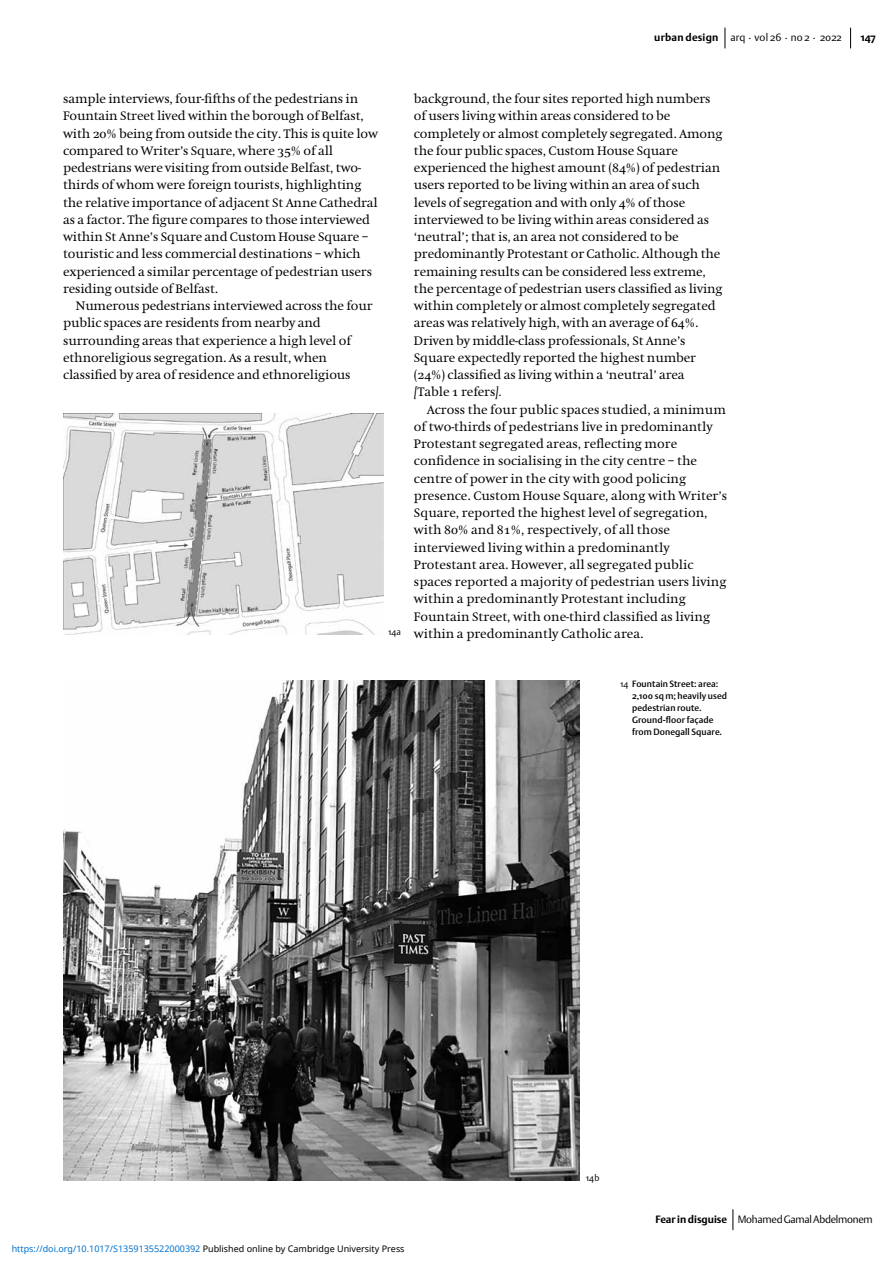
<style>
.page{position:relative;width:893px;height:1263px;background:#fff}
.page>*{position:absolute;margin:0;border:0;box-sizing:border-box;transform-origin:0 0}
.t1{font:12.75px/17.2px "Hollander";letter-spacing:-.01em;color:#000}
.t2{font:10.5px "DTL Argo ST Light";letter-spacing:-.02em;color:#000}
.t3{font:10.5px "DTL Argo ST Light";color:#000}
.t4{font:700 10.5px "DTL Argo ST";color:#000}
.t5{font:9px/12px "DTL Argo ST Medium";letter-spacing:.01em;color:#000}
.t6{font:9px "Noto Sans";color:#0172cf}
.t7{font:9px "DTL Argo ST Light";letter-spacing:.005em;color:#000}
.s1{font-family:"DTL Argo ST";font-weight:700}
.s2{font-family:"Hollander SC"}
.s3{font-style:italic}
.s4{font-family:"DTL Argo ST Light"}
.s5{color:#000}
</style>
<div class="page">
<svg style="left:725px;top:28px;width:1px;height:20px"></svg>
<svg style="left:850px;top:28px;width:1px;height:20px"></svg>
<svg style="left:733px;top:1209px;width:1px;height:21px"></svg>
<img style="left:63px;top:414px;width:320px;height:220px">
<img style="left:63px;top:680px;width:517px;height:501px">
<p class="t3" style="left:654px;top:31px;width:189px"><span class="s1">urban design</span> arq . vol 26 . no 2 . 2022</p>
<p class="t4" style="left:861px;top:31px;width:17px">147</p>
<p class="t1" style="left:63px;top:90px;width:316px">sample interviews, four-fifths of the pedestrians in Fountain Street lived within the borough of Belfast, with <span class="s2">20</span>% being from outside the city. This is quite low compared to Writer’s Square, where <span class="s2">35</span>% of all pedestrians were visiting from outside Belfast, two&shy;thirds of whom were foreign tourists, highlighting the relative importance of adjacent St Anne Cathedral as a factor. The figure compares to those interviewed within St Anne’s Square and Custom House Square – touristic and less commercial destinations – which experienced a similar percentage of pedestrian users residing outside of Belfast.</p>
<p class="t1" style="left:63px;top:297px;width:311px;text-indent:13px">Numerous pedestrians interviewed across the four public spaces are residents from nearby and surrounding areas that experience a high level of ethnoreligious segregation. As a result, when classified by area of residence and ethnoreligious</p>
<p class="t7" style="left:388px;top:627px;width:14px">14a</p>
<p class="t1" style="left:414px;top:90px;width:310px">background, the four sites reported high numbers of users living within areas considered to be completely or almost completely segregated. Among the four public spaces, Custom House Square experienced the highest amount (<span class="s2">84</span>%) of pedestrian users reported to be living within an area of such levels of segregation and with only <span class="s2">4</span>% of those interviewed to be living within areas considered as ‘neutral’; that is, an area not considered to be predominantly Protestant or Catholic. Although the remaining results can be considered less extreme, the percentage of pedestrian users classified as living within completely or almost completely segregated areas was relatively high, with an average of <span class="s2">64</span>%.<br>Driven by middle-class professionals, St Anne’s Square expectedly reported the highest number (<span class="s2">24</span>%) classified as living within a ‘neutral’ area <span class="s3">[</span>Table <span class="s2">1</span> refers<span class="s3">].</span></p>
<p class="t1" style="left:414px;top:401px;width:315px;text-indent:13px">Across the four public spaces studied, a minimum of two-thirds of pedestrians live in predominantly Protestant segregated areas, reflecting more confidence in socialising in the city centre – the centre of power in the city with good policing presence. Custom House Square, along with Writer’s Square, reported the highest level of segregation, with <span class="s2">80</span>% and <span class="s2">81</span>%, respectively, of all those interviewed living within a predominantly Protestant area. However, all segregated public spaces reported a majority of pedestrian users living within a predominantly Protestant including Fountain Street, with one-third classified as living within a predominantly Catholic area.</p>
<p class="t5" style="left:632px;top:678px;width:97px;text-indent:-12px"><span class="s4">14</span> Fountain Street: area:<br>2,100 sq m; heavily used pedestrian route.<br>Ground-floor façade from Donegall Square.</p>
<p class="t6" style="left:12px;top:1243px;width:394px">https://doi.org/10.1017/S1359135522000392 <span class="s5">Published online by Cambridge University Press</span></p>
<p class="t7" style="left:586px;top:1172px;width:15px">14b</p>
<p class="t2" style="left:655px;top:1212px;width:219px"><span class="s1">Fear in disguise</span> Mohamed Gamal Abdelmonem</p>
</div>
